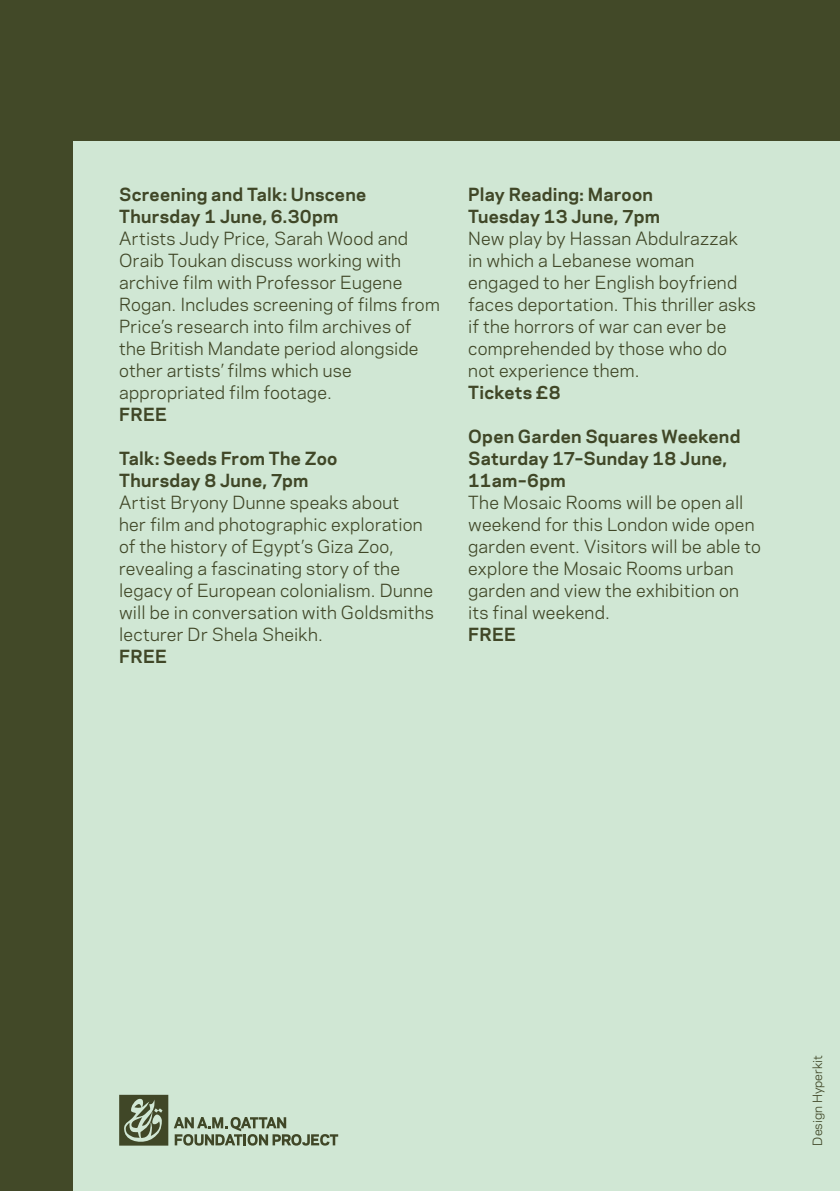
<style>
.page{position:relative;width:840px;height:1191px;background:#fff}
.page>*{position:absolute;margin:0;border:0;box-sizing:border-box;transform-origin:0 0}
.t1{font:17px/22px "Galaxie Polaris";letter-spacing:.015em;color:#404727}
.t2{font:700 17px/22px "Galaxie Polaris";letter-spacing:.015em;color:#404727}
.t3{font:12px "Galaxie Polaris";color:#404727}
</style>
<div class="page">
<div style="left:0;top:0;width:839px;height:1191px;background:#424928"></div>
<div style="left:74px;top:142px;width:765px;height:1049px;background:#d0e7d4"></div>
<svg style="left:119px;top:1094px;width:49px;height:51px"></svg>
<svg style="left:174px;top:1117px;width:164px;height:28px"></svg>
<p class="t2" style="left:119px;top:182px;width:248px">Screening and Talk: Unscene<br>Thursday 1 June, 6.30pm</p>
<p class="t1" style="left:119px;top:226px;width:322px">Artists Judy Price, Sarah Wood and Oraib Toukan discuss working with archive film with Professor Eugene Rogan. Includes screening of films from Price’s research into film archives of the British Mandate period alongside other artists’ films which use appropriated film footage.</p>
<p class="t2" style="left:119px;top:402px;width:50px">FREE</p>
<p class="t2" style="left:119px;top:446px;width:220px">Talk: Seeds From The Zoo<br>Thursday 8 June, 7pm</p>
<p class="t1" style="left:119px;top:490px;width:316px">Artist Bryony Dunne speaks about<br>her film and photographic exploration of the history of Egypt’s Giza Zoo, revealing a fascinating story of the legacy of European colonialism. Dunne will be in conversation with Goldsmiths lecturer Dr Shela Sheikh.</p>
<p class="t2" style="left:119px;top:644px;width:50px">FREE</p>
<p class="t2" style="left:468px;top:182px;width:193px">Play Reading: Maroon<br>Tuesday 13 June, 7pm</p>
<p class="t1" style="left:468px;top:226px;width:289px">New play by Hassan Abdulrazzak in which a Lebanese woman engaged to her English boyfriend faces deportation. This thriller asks if the horrors of war can ever be comprehended by those who do not experience them.</p>
<p class="t2" style="left:468px;top:380px;width:94px">Tickets £8</p>
<p class="t2" style="left:468px;top:424px;width:273px">Open Garden Squares Weekend<br>Saturday 17–Sunday 18 June,<br>11am–6pm</p>
<p class="t1" style="left:468px;top:490px;width:294px">The Mosaic Rooms will be open all weekend for this London wide open garden event. Visitors will be able to explore the Mosaic Rooms urban garden and view the exhibition on its final weekend.</p>
<p class="t2" style="left:468px;top:622px;width:50px">FREE</p>
<p class="t3" style="left:808px;top:1145px;width:92px;rotate:-90deg">Design Hyperkit</p>
</div>
